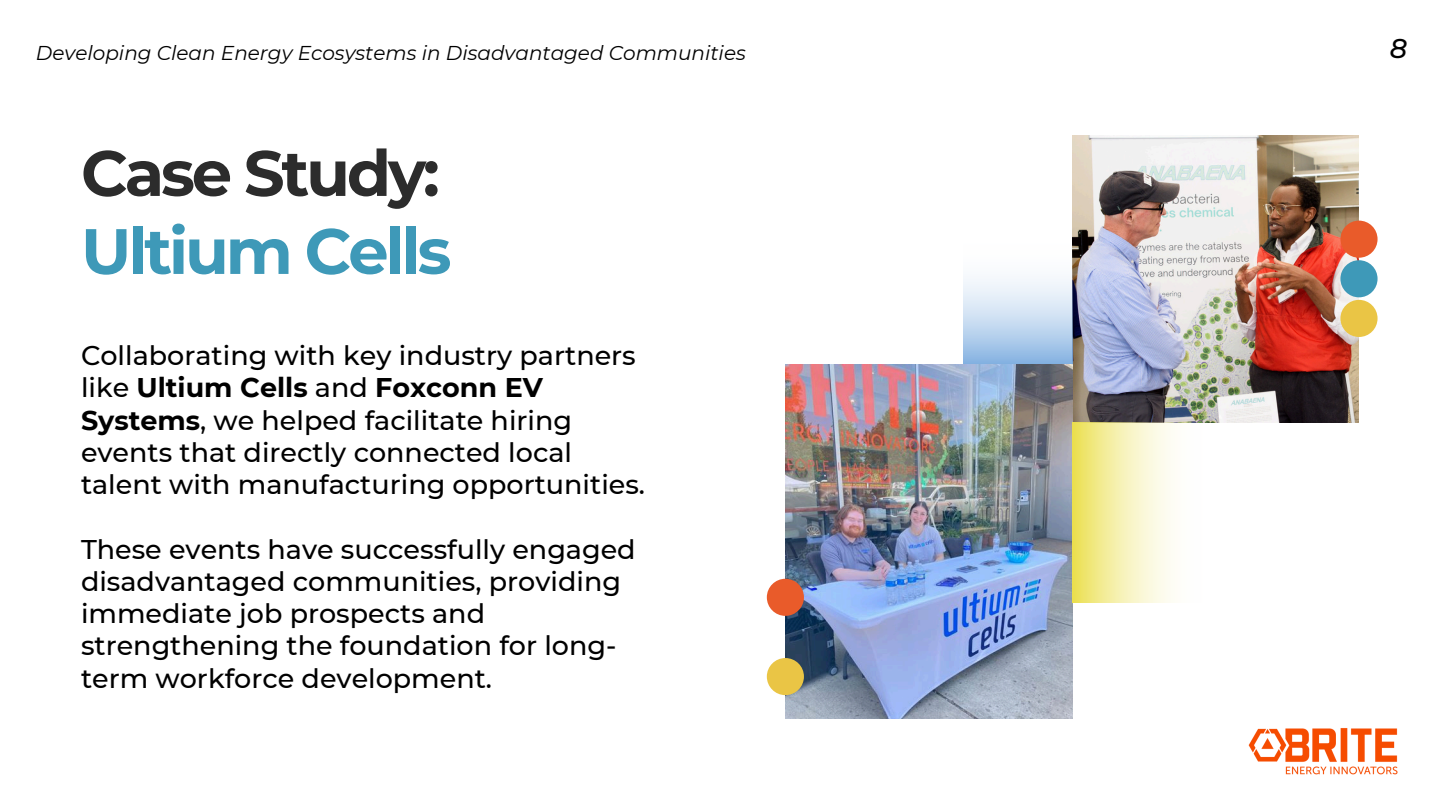
<style>
.page{position:relative;width:1440px;height:810px;background:#fff}
.page>*{position:absolute;margin:0;border:0;box-sizing:border-box;transform-origin:0 0}
.t1{font:700 64px "Montserrat";letter-spacing:-.05em;color:#3e99b8}
.t2{font:700 64px "Montserrat";letter-spacing:-.05em;color:#2c2c2c}
.t3{font:500 27px/32.2px "Montserrat";color:#000}
.t4{font:italic 500 27px "Montserrat";color:#000}
.t5{font:italic 20px "Montserrat";color:#000}
.s1{font-weight:700}
</style>
<div class="page">
<img style="left:1248px;top:728px;width:150px;height:47px">
<img style="left:1072px;top:135px;width:287px;height:287px">
<svg style="left:964px;top:278px;width:108px;height:86px;background:#c5daf0"></svg>
<img style="left:785px;top:364px;width:287px;height:355px">
<div style="left:1340px;top:221px;width:38px;height:37px;background:#e95b2a;border-radius:50%"></div>
<div style="left:1340px;top:260px;width:38px;height:37px;background:#3e99b8;border-radius:50%"></div>
<div style="left:1340px;top:300px;width:38px;height:37px;background:#eac545;border-radius:50%"></div>
<div style="left:767px;top:579px;width:37px;height:37px;background:#e95b2a;border-radius:50%"></div>
<div style="left:767px;top:658px;width:37px;height:37px;background:#eac545;border-radius:50%"></div>
<svg style="left:1072px;top:422px;width:131px;height:180px"></svg>
<p class="t5" style="left:36px;top:41px;width:711px">Developing Clean Energy Ecosystems in Disadvantaged Communities</p>
<p class="t2" style="left:81px;top:134px;width:360px">Case Study:</p>
<h2 class="t1" style="left:81px;top:212px;width:372px">Ultium Cells</h2>
<p class="t3" style="left:81px;top:339px;width:566px">Collaborating with key industry partners like <span class="s1">Ultium Cells</span> and <span class="s1">Foxconn EV Systems</span>, we helped facilitate hiring events that directly connected local talent with manufacturing opportunities.</p>
<p class="t3" style="left:81px;top:533px;width:556px">These events have successfully engaged disadvantaged communities, providing immediate job prospects and strengthening the foundation for long&shy;term workforce development.</p>
<h2 class="t4" style="left:1390px;top:32px;width:19px">8</h2>
</div>
